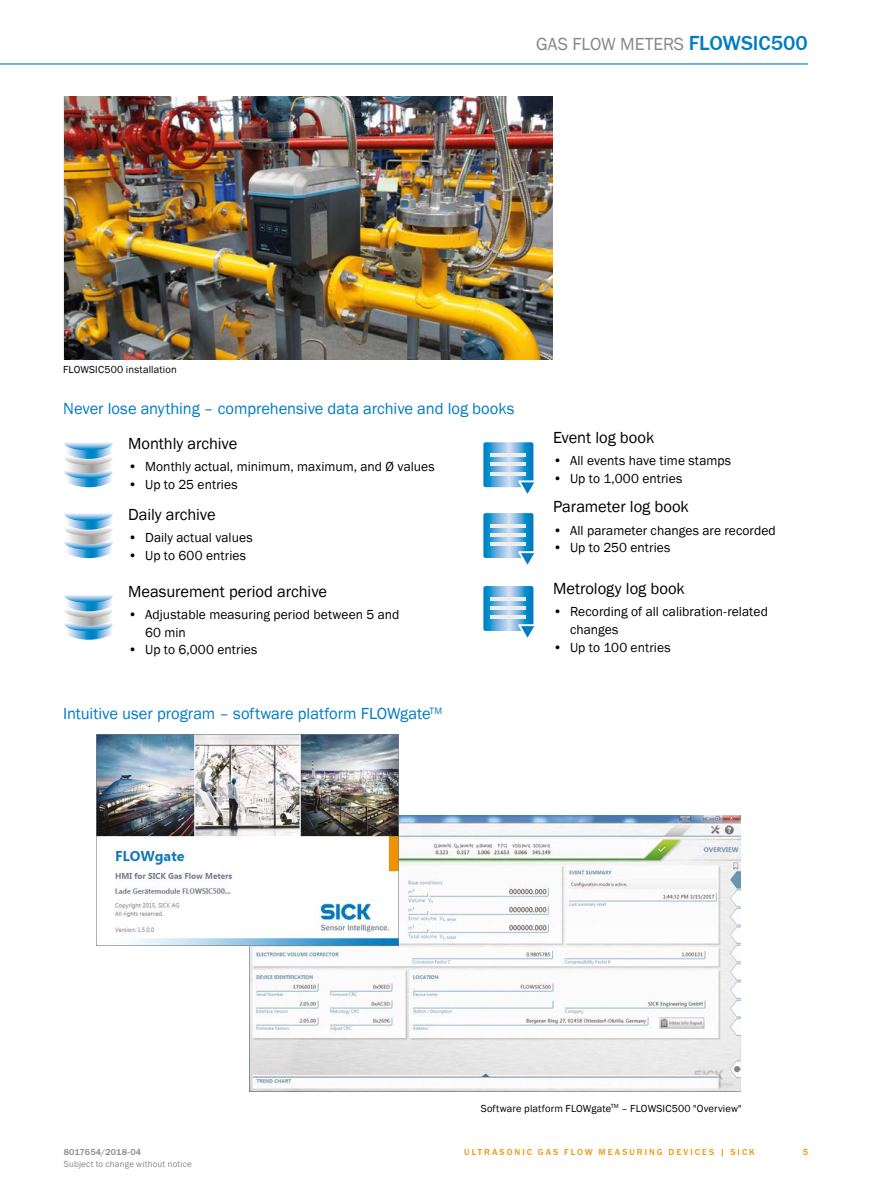
<style>
.page{position:relative;width:893px;height:1188px;background:#fff}
.page>*{position:absolute;margin:0;border:0;box-sizing:border-box;transform-origin:0 0}
.t1{font:500 21px "SICK Franklin";color:#007cc2}
.t2{font:18px "SICK Franklin";color:#878787}
.t3{font:16.5px "SICK Franklin";letter-spacing:-.005em;color:#007cc2}
.t4{font:16.5px "SICK Franklin";color:#000}
.t5{font:13.5px/17.9px "SICK Franklin";letter-spacing:.005em;color:#000}
.t6{font:10.5px "SICK Franklin";letter-spacing:.015em;color:#000}
.t7{font:500 9px "SICK Franklin";letter-spacing:.225em;color:#f39200}
.t8{font:9px "SICK Franklin";letter-spacing:.02em;color:#878787}
.t9{font:500 9px "SICK Franklin";letter-spacing:.025em;color:#878787}
</style>
<div class="page">
<hr style="left:0;top:63px;width:808px;height:2px;background:#007cc2">
<img style="left:483px;top:513px;width:50px;height:45px">
<hr style="left:491px;top:524px;width:35px;height:4px;background:#ededed">
<hr style="left:491px;top:533px;width:35px;height:4px;background:#ededed">
<hr style="left:491px;top:543px;width:35px;height:3px;background:#ededed">
<svg style="left:518px;top:551px;width:16px;height:14px"></svg>
<img style="left:483px;top:586px;width:50px;height:45px">
<hr style="left:491px;top:597px;width:35px;height:4px;background:#ededed">
<hr style="left:491px;top:606px;width:35px;height:4px;background:#ededed">
<hr style="left:491px;top:616px;width:35px;height:3px;background:#ededed">
<svg style="left:518px;top:624px;width:16px;height:14px"></svg>
<img style="left:483px;top:442px;width:50px;height:45px">
<hr style="left:491px;top:453px;width:35px;height:4px;background:#ededed">
<hr style="left:491px;top:463px;width:35px;height:3px;background:#ededed">
<hr style="left:491px;top:472px;width:35px;height:4px;background:#ededed">
<svg style="left:518px;top:480px;width:16px;height:14px"></svg>
<svg style="left:64px;top:442px;width:49px;height:45px"></svg>
<svg style="left:64px;top:513px;width:49px;height:45px"></svg>
<svg style="left:64px;top:595px;width:49px;height:45px"></svg>
<img style="left:64px;top:97px;width:488px;height:263px">
<img style="left:249px;top:815px;width:492px;height:277px">
<img style="left:97px;top:735px;width:302px;height:210px">
<h2 class="t2" style="left:536px;top:32px;width:48px">Gas flow</h2>
<h2 class="t2" style="left:620px;top:32px;width:12px">meters</h2>
<h1 class="t1" style="left:689px;top:30px;width:13px">FLOWSIC</h1>
<h1 class="t1" style="left:771px;top:30px;width:39px">500</h1>
<p class="t6" style="left:63px;top:363px;width:115px">FLOWSIC500 installation</p>
<p class="t3" style="left:63px;top:399px;width:453px">Never lose anything – comprehensive data archive and log books</p>
<p class="t4" style="left:128px;top:433px;width:111px">Monthly archive</p>
<p class="t5" style="left:128px;top:458px;width:308px">• Monthly actual, minimum, maximum, and Ø values</p>
<p class="t5" style="left:128px;top:476px;width:111px">• Up to 25 entries</p>
<p class="t4" style="left:128px;top:504px;width:89px">Daily archive</p>
<p class="t5" style="left:128px;top:528px;width:126px">• Daily actual values</p>
<p class="t5" style="left:128px;top:546px;width:119px">• Up to 600 entries</p>
<p class="t4" style="left:128px;top:581px;width:201px">Measurement period archive</p>
<p class="t5" style="left:145px;top:605px;width:256px;text-indent:-17px">• Adjustable measuring period between 5 and<br>60 min</p>
<p class="t5" style="left:128px;top:641px;width:131px">• Up to 6,000 entries</p>
<p class="t3" style="left:63px;top:703px;width:381px">Intuitive user program – software platform FLOWgate<sup>TM</sup></p>
<p class="t4" style="left:553px;top:427px;width:103px">Event log book</p>
<p class="t5" style="left:553px;top:452px;width:180px">• All events have time stamps</p>
<p class="t5" style="left:553px;top:470px;width:131px">• Up to 1,000 entries</p>
<p class="t4" style="left:553px;top:497px;width:137px">Parameter log book</p>
<p class="t5" style="left:553px;top:521px;width:224px">• All parameter changes are recorded</p>
<p class="t5" style="left:553px;top:539px;width:119px">• Up to 250 entries</p>
<p class="t4" style="left:553px;top:578px;width:133px">Metrology log book</p>
<p class="t5" style="left:570px;top:603px;width:199px;text-indent:-17px">• Recording of all calibration-related changes</p>
<p class="t5" style="left:553px;top:638px;width:119px">• Up to 100 entries</p>
<p class="t6" style="left:481px;top:1102px;width:262px">Software platform FLOWgate<sup>TM</sup> – FLOWSIC500 "Overview"</p>
<p class="t9" style="left:64px;top:1146px;width:79px">8017654/2018-04</p>
<p class="t7" style="left:464px;top:1146px;width:273px">ULTRASONIC GAS FLOW MEASU RING DEVICES | SIC</p>
<p class="t7" style="left:749px;top:1146px;width:7px">K</p>
<p class="t8" style="left:64px;top:1159px;width:130px">Subject to change without notice</p>
<p class="t7" style="left:803px;top:1146px;width:7px">5</p>
</div>
